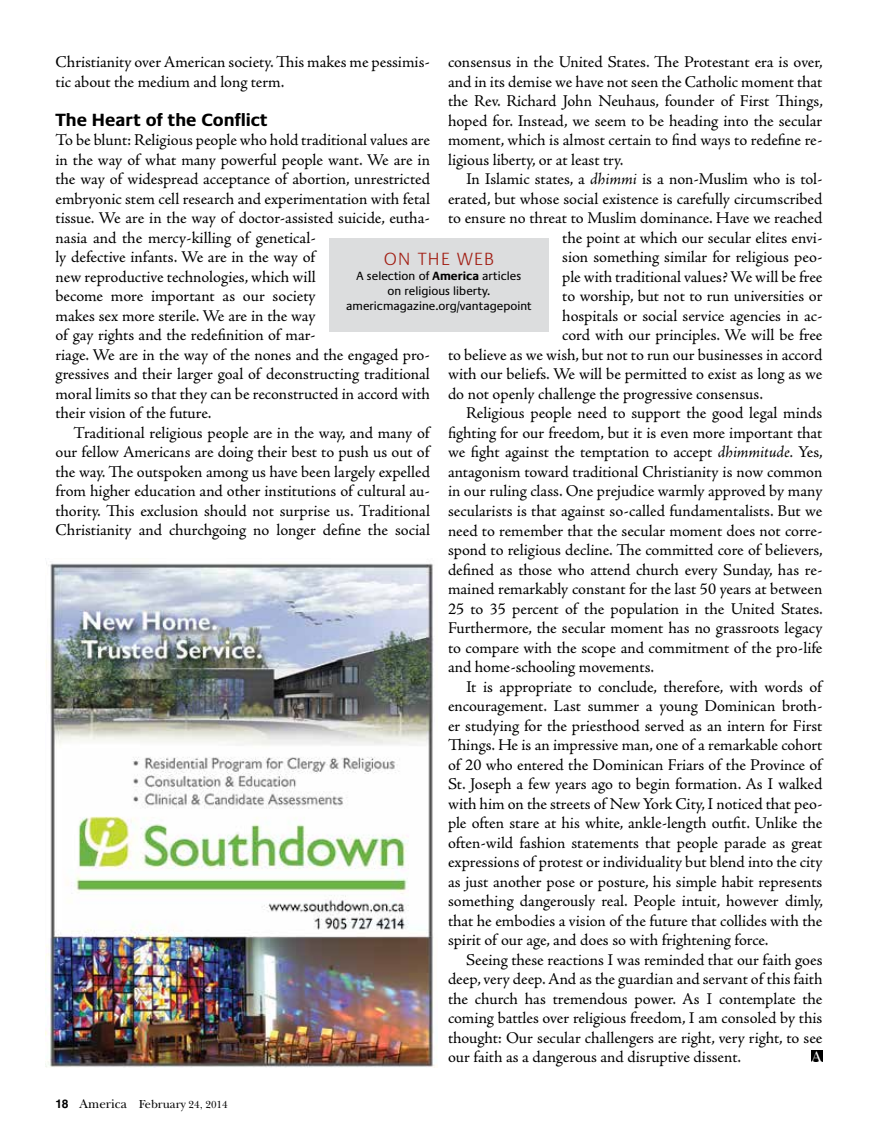
<style>
.page{position:relative;width:878px;height:1134px;background:#fff}
.page>*{position:absolute;margin:0;border:0;box-sizing:border-box;transform-origin:0 0}
.t1{font:700 18px "Praxis LT Pro";color:#000}
.t2{font:300 18px "Praxis LT Pro";letter-spacing:.07em;color:#a21f14}
.t3{font:16.5px/19.5px "Adobe Jenson Pro";letter-spacing:-.005em;color:#000}
.t4{font:15.45px "New Baskerville ITC";color:#fff}
.t5{font:12px/15px "Praxis LT Pro";color:#000;text-align:center}
.t6{font:12px "New Baskerville ITC";color:#000}
.s1{font-style:italic}
.s2{font-weight:700}
.s3{font-family:"Helvetica LT Std";font-weight:700}
.s4{font-size:12.75px}
.s5{font-size:10.5px}
</style>
<div class="page">
<img style="left:45px;top:558px;width:390px;height:509px">
<div style="left:329px;top:238px;width:219px;height:94px;background:#dcddde"></div>
<div style="left:810px;top:1051px;width:12px;height:11px;background:#000"></div>
<p class="t3" style="left:56px;top:53px;width:376px">Christianity over American society. This makes me pessimis&shy;tic about the medium and long term.</p>
<p class="t1" style="left:56px;top:109px;width:214px">The Heart of the Conflict</p>
<p class="t3" style="left:56px;top:131px;width:376px">To be blunt: Religious people who hold traditional values are in the way of what many powerful people want. We are in the way of widespread acceptance of abortion, unrestricted embryonic stem cell research and experimentation with fetal tissue. We are in the way of doctor-assisted suicide, eutha&shy;nasia and the mercy-killing of genetical-<br>ly defective infants. We are in the way of<br>new reproductive technologies, which will<br>become more important as our society<br>makes sex more sterile. We are in the way<br>of gay rights and the redefinition of mar-<br>riage. We are in the way of the nones and the engaged pro&shy;gressives and their larger goal of deconstructing traditional moral limits so that they can be reconstructed in accord with their vision of the future.</p>
<p class="t3" style="left:56px;top:423px;width:377px;text-align:justify;text-indent:18px">Traditional religious people are in the way, and many of our fellow Americans are doing their best to push us out of the way. The outspoken among us have been largely expelled from higher education and other institutions of cultural au&shy;thority. This exclusion should not surprise us. Traditional Christianity and churchgoing no longer define the social</p>
<p class="t3" style="left:448px;top:53px;width:376px;text-align:justify">consensus in the United States. The Protestant era is over, and in its demise we have not seen the Catholic moment that the Rev. Richard John Neuhaus, founder of First Things, hoped for. Instead, we seem to be heading into the secular moment, which is almost certain to find ways to redefine re&shy;ligious liberty, or at least try.</p>
<p class="t3" style="left:466px;top:170px;width:358px">In Islamic states, a <span class="s1">dhimmi</span> is a non-Muslim who is tol-</p>
<p class="t3" style="left:448px;top:189px;width:376px">erated, but whose social existence is carefully circumscribed</p>
<p class="t3" style="left:448px;top:209px;width:376px">to ensure no threat to Muslim dominance. Have we reached</p>
<p class="t3" style="left:562px;top:228px;width:261px">the point at which our secular elites envi-</p>
<p class="t3" style="left:562px;top:248px;width:262px">sion something similar for religious peo-</p>
<p class="t3" style="left:562px;top:267px;width:262px">ple with traditional values? We will be free</p>
<p class="t3" style="left:562px;top:287px;width:262px">to worship, but not to run universities or</p>
<p class="t3" style="left:562px;top:306px;width:261px">hospitals or social service agencies in ac-</p>
<p class="t3" style="left:562px;top:326px;width:262px">cord with our principles. We will be free</p>
<p class="t3" style="left:448px;top:345px;width:376px">to believe as we wish, but not to run our businesses in accord</p>
<p class="t3" style="left:448px;top:365px;width:376px">with our beliefs. We will be permitted to exist as long as we</p>
<p class="t3" style="left:448px;top:384px;width:316px">do not openly challenge the progressive consensus.</p>
<p class="t3" style="left:466px;top:404px;width:358px">Religious people need to support the good legal minds</p>
<p class="t3" style="left:448px;top:423px;width:376px">fighting for our freedom, but it is even more important that</p>
<p class="t3" style="left:448px;top:443px;width:376px">we fight against the temptation to accept <span class="s1">dhimmitude.</span> Yes,</p>
<p class="t3" style="left:448px;top:462px;width:376px">antagonism toward traditional Christianity is now common</p>
<p class="t3" style="left:448px;top:482px;width:376px">in our ruling class. One prejudice warmly approved by many</p>
<p class="t3" style="left:448px;top:501px;width:376px">secularists is that against so-called fundamentalists. But we</p>
<p class="t3" style="left:448px;top:521px;width:376px">need to remember that the secular moment does not corre-</p>
<p class="t3" style="left:448px;top:540px;width:376px">spond to religious decline. The committed core of believers,</p>
<p class="t3" style="left:448px;top:560px;width:376px">defined as those who attend church every Sunday, has re-</p>
<p class="t3" style="left:448px;top:579px;width:376px">mained remarkably constant for the last 50 years at between</p>
<p class="t3" style="left:448px;top:599px;width:376px">25 to 35 percent of the population in the United States.</p>
<p class="t3" style="left:448px;top:618px;width:376px">Furthermore, the secular moment has no grassroots legacy</p>
<p class="t3" style="left:448px;top:638px;width:376px">to compare with the scope and commitment of the pro-life</p>
<p class="t3" style="left:448px;top:657px;width:208px">and home-schooling movements.</p>
<p class="t3" style="left:466px;top:677px;width:359px">It is appropriate to conclude, therefore, with words of</p>
<p class="t3" style="left:448px;top:696px;width:376px">encouragement. Last summer a young Dominican broth-</p>
<p class="t3" style="left:448px;top:716px;width:376px">er studying for the priesthood served as an intern for First</p>
<p class="t3" style="left:448px;top:735px;width:376px">Things. He is an impressive man, one of a remarkable cohort</p>
<p class="t3" style="left:448px;top:755px;width:377px">of 20 who entered the Dominican Friars of the Province of</p>
<p class="t3" style="left:448px;top:774px;width:376px">St. Joseph a few years ago to begin formation. As I walked</p>
<p class="t3" style="left:448px;top:794px;width:376px">with him on the streets of New York City, I noticed that peo-</p>
<p class="t3" style="left:448px;top:813px;width:376px">ple often stare at his white, ankle-length outfit. Unlike the</p>
<p class="t3" style="left:448px;top:833px;width:376px">often-wild fashion statements that people parade as great</p>
<p class="t3" style="left:448px;top:852px;width:376px">expressions of protest or individuality but blend into the city</p>
<p class="t3" style="left:448px;top:872px;width:376px">as just another pose or posture, his simple habit represents</p>
<p class="t3" style="left:448px;top:891px;width:376px">something dangerously real. People intuit, however dimly,</p>
<p class="t3" style="left:448px;top:911px;width:376px">that he embodies a vision of the future that collides with the</p>
<p class="t3" style="left:448px;top:930px;width:322px">spirit of our age, and does so with frightening force.</p>
<p class="t3" style="left:466px;top:950px;width:358px">Seeing these reactions I was reminded that our faith goes</p>
<p class="t3" style="left:448px;top:969px;width:376px">deep, very deep. And as the guardian and servant of this faith</p>
<p class="t3" style="left:448px;top:989px;width:376px">the church has tremendous power. As I contemplate the</p>
<p class="t3" style="left:448px;top:1008px;width:376px">coming battles over religious freedom, I am consoled by this</p>
<p class="t3" style="left:448px;top:1028px;width:376px">thought: Our secular challengers are right, very right, to see</p>
<p class="t3" style="left:448px;top:1047px;width:295px">our faith as a dangerous and disruptive dissent.</p>
<p class="t2" style="left:383px;top:249px;width:112px">ON THE WEB</p>
<p class="t5" style="left:346px;top:268px;width:187px">A selection of <span class="s2">America</span> articles<br>on religious liberty. americmagazine.org/vantagepoint</p>
<p class="t4" style="left:811px;top:1048px;width:12px">A</p>
<p class="t6" style="left:56px;top:1097px;width:174px"><span class="s3">18</span> <span class="s4">America</span> February <span class="s5">24, 2014</span></p>
</div>
